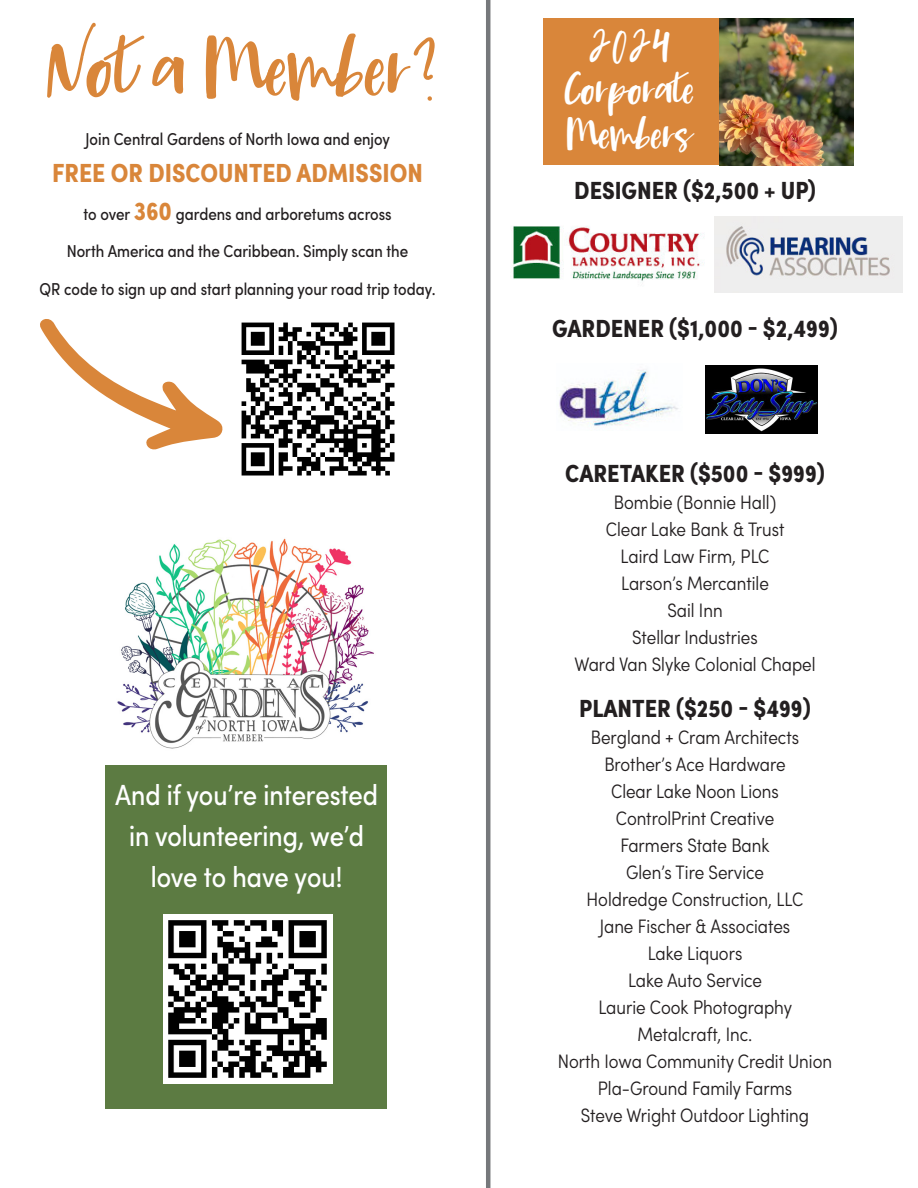
<style>
.page{position:relative;width:918px;height:1188px;background:#fff}
.page>*{position:absolute;margin:0;border:0;box-sizing:border-box;transform-origin:0 0}
.t1{font:63.45px "Carlos Hand";color:#d9863a}
.t2{font:33.45px/45px "Carlos Hand";color:#fff}
.t3{font:condensed 29.25px/40.8px "Sofia Pro";color:#fff;text-align:center}
.t4{font:700 condensed 26.25px "Sofia Pro";color:#d9863a}
.t5{font:700 condensed 24.9px "Sofia Pro";color:#231f20}
.t6{font:300 condensed 19.5px "Sofia Pro";color:#231f20}
.t7{font:condensed 17.25px/37.5px "Sofia Pro";color:#231f20;text-align:center}
.s1{font-weight:700;font-size:26.25px;color:#d9863a}
</style>
<div class="page">
<hr style="left:486px;top:0;width:4px;height:1188px;background:#76787b">
<img style="left:559px;top:369px;width:120px;height:57px">
<img style="left:511px;top:226px;width:193px;height:55px">
<img style="left:705px;top:366px;width:113px;height:67px">
<img style="left:715px;top:216px;width:187px;height:77px">
<svg style="left:40px;top:319px;width:183px;height:131px"></svg>
<img style="left:241px;top:322px;width:154px;height:154px">
<div style="left:543px;top:18px;width:311px;height:147px;background:#d9863a"></div>
<img style="left:719px;top:18px;width:135px;height:147px">
<img style="left:105px;top:538px;width:282px;height:228px">
<div style="left:105px;top:766px;width:282px;height:343px;background:#5c7b42"></div>
<img style="left:163px;top:915px;width:169px;height:168px">
<p class="t1" style="left:47px;top:26px;width:395px">Not a Member?</p>
<p class="t7" style="left:86px;top:120px;width:306px">Join Central Gardens of North Iowa and enjoy</p>
<p class="t4" style="left:52px;top:157px;width:372px">FREE OR DISCOUNTED ADMISSION</p>
<p class="t7" style="left:40px;top:195px;width:398px">to over <span class="s1">360</span> gardens and arboretums across<br>North America and the Caribbean. Simply scan the<br>QR code to sign up and start planning your road trip today.</p>
<p class="t3" style="left:115px;top:774px;width:264px">And if you’re interested in volunteering, we’d love to have you!</p>
<p class="t2" style="left:589px;top:19px;width:84px">2024</p>
<p class="t2" style="left:565px;top:64px;width:131px">Corporate<br>Members</p>
<p class="t5" style="left:574px;top:175px;width:243px">DESIGNER ($2,500 + UP)</p>
<p class="t5" style="left:552px;top:313px;width:287px">GARDENER ($1,000 - $2,499)</p>
<p class="t5" style="left:565px;top:458px;width:261px">CARETAKER ($500 - $999)</p>
<p class="t6" style="left:614px;top:490px;width:164px">Bombie (Bonnie Hall)</p>
<p class="t6" style="left:606px;top:517px;width:180px">Clear Lake Bank &amp; Trust</p>
<p class="t6" style="left:621px;top:544px;width:150px">Laird Law Firm, PLC</p>
<p class="t6" style="left:621px;top:571px;width:149px">Larson’s Mercantile</p>
<p class="t6" style="left:667px;top:598px;width:57px">Sail Inn</p>
<p class="t6" style="left:632px;top:625px;width:127px">Stellar Industries</p>
<p class="t6" style="left:574px;top:652px;width:243px">Ward Van Slyke Colonial Chapel</p>
<p class="t5" style="left:579px;top:693px;width:233px">PLANTER ($250 - $499)</p>
<p class="t6" style="left:591px;top:725px;width:210px">Bergland + Cram Architects</p>
<p class="t6" style="left:604px;top:752px;width:183px">Brother’s Ace Hardware</p>
<p class="t6" style="left:611px;top:779px;width:169px">Clear Lake Noon Lions</p>
<p class="t6" style="left:616px;top:806px;width:160px">ControlPrint Creative</p>
<p class="t6" style="left:620px;top:833px;width:151px">Farmers State Bank</p>
<p class="t6" style="left:626px;top:860px;width:139px">Glen’s Tire Service</p>
<p class="t6" style="left:587px;top:887px;width:218px">Holdredge Construction, LLC</p>
<p class="t6" style="left:600px;top:914px;width:192px">Jane Fischer &amp; Associates</p>
<p class="t6" style="left:648px;top:941px;width:96px">Lake Liquors</p>
<p class="t6" style="left:628px;top:968px;width:135px">Lake Auto Service</p>
<p class="t6" style="left:598px;top:995px;width:195px">Laurie Cook Photography</p>
<p class="t6" style="left:638px;top:1022px;width:116px">Metalcraft, Inc.</p>
<p class="t6" style="left:558px;top:1049px;width:276px">North Iowa Community Credit Union</p>
<p class="t6" style="left:598px;top:1076px;width:196px">Pla-Ground Family Farms</p>
<p class="t6" style="left:581px;top:1103px;width:230px">Steve Wright Outdoor Lighting</p>
</div>
